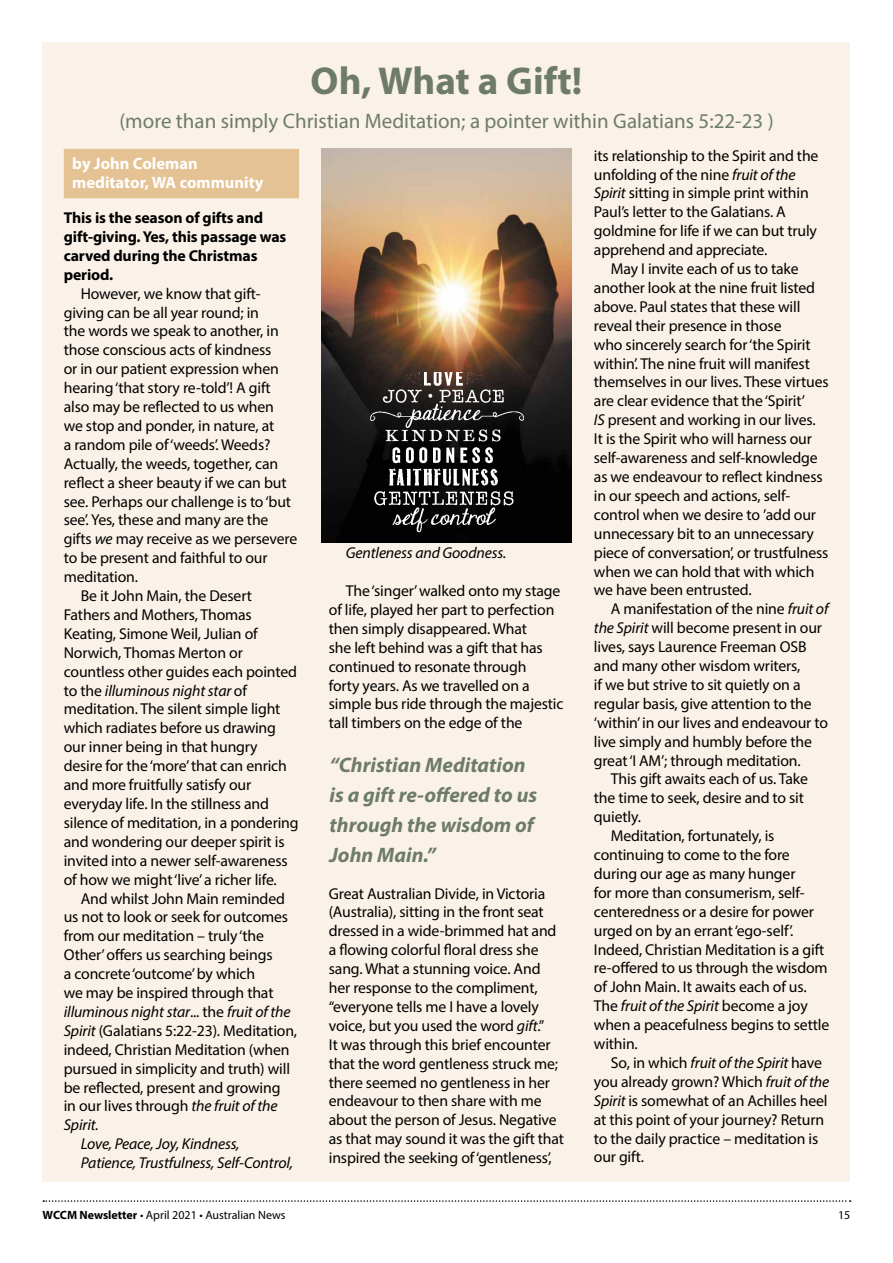
<style>
.page{position:relative;width:893px;height:1263px;background:#fff}
.page>*{position:absolute;margin:0;border:0;box-sizing:border-box;transform-origin:0 0}
.t1{font:700 39px "Myriad Pro";color:#6e7c67}
.t2{font:italic 700 21px/30px "Myriad Pro";color:#6e7c67}
.t3{font:21px "Myriad Pro";color:#6e7c67}
.t4{font:700 16.5px/19.8px "Myriad Pro";color:#fff}
.t5{font:15.75px/18.9px "Myriad Pro";letter-spacing:-.01em;color:#000}
.t6{font:italic 15.75px "Myriad Pro";letter-spacing:-.01em;color:#000}
.t7{font:700 15.75px/18.9px "Myriad Pro";letter-spacing:-.01em;color:#000}
.t8{font:12px "Myriad Pro";color:#000}
.s1{font-style:italic}
.s2{font-style:normal}
.s3{font-weight:700}
</style>
<div class="page">
<svg style="left:43px;top:1200px;width:808px;height:2px"></svg>
<div style="left:43px;top:43px;width:807px;height:1139px;background:#faf2e8"></div>
<div style="left:64px;top:149px;width:235px;height:49px;background:#e5c294"></div>
<img style="left:322px;top:149px;width:249px;height:393px">
<img style="left:350px;top:372px;width:187px;height:166px">
<h1 class="t1" style="left:311px;top:56px;width:273px">Oh, What a Gift!</h1>
<h2 class="t3" style="left:119px;top:108px;width:656px">(more than simply Christian Meditation; a pointer within Galatians 5:22-23 )</h2>
<p class="t4" style="left:72px;top:153px;width:193px">by John Coleman meditator, WA community</p>
<p class="t7" style="left:64px;top:208px;width:224px">This is the season of gifts and gift-giving. Yes, this passage was carved during the Christmas period.</p>
<p class="t5" style="left:81px;top:284px;width:181px">However, we know that gift-</p>
<p class="t5" style="left:64px;top:303px;width:197px">giving can be all year round; in</p>
<p class="t5" style="left:64px;top:321px;width:217px">the words we speak to another, in</p>
<p class="t5" style="left:64px;top:340px;width:209px">those conscious acts of kindness</p>
<p class="t5" style="left:64px;top:359px;width:217px">or in our patient expression when</p>
<p class="t5" style="left:64px;top:378px;width:209px">hearing ‘that story re-told’! A gift</p>
<p class="t5" style="left:64px;top:397px;width:212px">also may be reflected to us when</p>
<p class="t5" style="left:64px;top:416px;width:212px">we stop and ponder, in nature, at</p>
<p class="t5" style="left:64px;top:435px;width:208px">a random pile of ‘weeds’. Weeds?</p>
<p class="t5" style="left:64px;top:454px;width:216px">Actually, the weeds, together, can</p>
<p class="t5" style="left:64px;top:473px;width:224px">reflect a sheer beauty if we can but</p>
<p class="t5" style="left:64px;top:492px;width:229px">see. Perhaps our challenge is to ‘but</p>
<p class="t5" style="left:64px;top:510px;width:206px">see’. Yes, these and many are the</p>
<p class="t5" style="left:64px;top:529px;width:235px">gifts <span class="s1">we</span> may receive as we persevere</p>
<p class="t5" style="left:64px;top:548px;width:205px">to be present and faithful to our</p>
<p class="t5" style="left:64px;top:567px;width:76px">meditation.</p>
<p class="t5" style="left:81px;top:586px;width:173px">Be it John Main, the Desert</p>
<p class="t5" style="left:64px;top:605px;width:190px">Fathers and Mothers, Thomas</p>
<p class="t5" style="left:64px;top:624px;width:196px">Keating, Simone Weil, Julian of</p>
<p class="t5" style="left:64px;top:643px;width:181px">Norwich, Thomas Merton or</p>
<p class="t5" style="left:64px;top:662px;width:235px">countless other guides each pointed</p>
<p class="t6" style="left:64px;top:680px;width:185px"><span class="s2">to the</span> illuminous night star <span class="s2">of</span></p>
<p class="t5" style="left:64px;top:699px;width:218px">meditation. The silent simple light</p>
<p class="t5" style="left:64px;top:718px;width:214px">which radiates before us drawing</p>
<p class="t5" style="left:64px;top:737px;width:195px">our inner being in that hungry</p>
<p class="t5" style="left:64px;top:756px;width:225px">desire for the ‘more’ that can enrich</p>
<p class="t5" style="left:64px;top:775px;width:189px">and more fruitfully satisfy our</p>
<p class="t5" style="left:64px;top:794px;width:207px">everyday life. In the stillness and</p>
<p class="t5" style="left:64px;top:813px;width:236px">silence of meditation, in a pondering</p>
<p class="t5" style="left:64px;top:832px;width:222px">and wondering our deeper spirit is</p>
<p class="t5" style="left:64px;top:851px;width:226px">invited into a newer self-awareness</p>
<p class="t5" style="left:64px;top:870px;width:215px">of how we might ‘live’ a richer life.</p>
<p class="t5" style="left:81px;top:888px;width:206px">And whilst John Main reminded</p>
<p class="t5" style="left:64px;top:907px;width:226px">us not to look or seek for outcomes</p>
<p class="t5" style="left:64px;top:926px;width:202px">from our meditation – truly ‘the</p>
<p class="t5" style="left:64px;top:945px;width:210px">Other’ offers us searching beings</p>
<p class="t5" style="left:64px;top:964px;width:193px">a concrete ‘outcome’ by which</p>
<p class="t5" style="left:64px;top:983px;width:211px">we may be inspired through that</p>
<p class="t6" style="left:64px;top:1002px;width:228px">illuminous night star<span class="s2">... the</span> fruit of the</p>
<p class="t5" style="left:64px;top:1021px;width:235px"><span class="s1">Spirit</span> (Galatians 5:22-23). Meditation,</p>
<p class="t5" style="left:64px;top:1040px;width:227px">indeed, Christian Meditation (when</p>
<p class="t5" style="left:64px;top:1059px;width:228px">pursued in simplicity and truth) will</p>
<p class="t5" style="left:64px;top:1077px;width:218px">be reflected, present and growing</p>
<p class="t5" style="left:64px;top:1096px;width:215px">in our lives through <span class="s1">the fruit of the</span></p>
<p class="t6" style="left:64px;top:1115px;width:37px">Spirit.</p>
<p class="t6" style="left:81px;top:1134px;width:160px">Love, Peace, Joy, Kindness,</p>
<p class="t6" style="left:81px;top:1153px;width:214px">Patience, Trustfulness, Self-Control,</p>
<p class="t6" style="left:346px;top:543px;width:162px">Gentleness and Goodness.</p>
<p class="t5" style="left:329px;top:581px;width:236px;text-indent:17px">The ‘singer’ walked onto my stage of life, played her part to perfection then simply disappeared. What<br>she left behind was a gift that has continued to resonate through<br>forty years. As we travelled on a simple bus ride through the majestic tall timbers on the edge of the</p>
<h2 class="t2" style="left:330px;top:749px;width:209px">“Christian Meditation is a gift re-offered to us through the wisdom of<br>John Main.”</h2>
<p class="t5" style="left:329px;top:883px;width:237px">Great Australian Divide, in Victoria (Australia), sitting in the front seat dressed in a wide-brimmed hat and a flowing colorful floral dress she sang. What a stunning voice. And her response to the compliment, “everyone tells me I have a lovely voice, but you used the word <span class="s1">gift</span>.”<br>It was through this brief encounter that the word gentleness struck me; there seemed no gentleness in her endeavour to then share with me about the person of Jesus. Negative as that may sound it was the gift that inspired the seeking of ‘gentleness’,</p>
<p class="t5" style="left:594px;top:146px;width:226px">its relationship to the Spirit and the unfolding of the nine <span class="s1">fruit of the Spirit</span> sitting in simple print within Paul’s letter to the Galatians. A goldmine for life if we can but truly apprehend and appreciate.</p>
<p class="t5" style="left:594px;top:259px;width:236px;text-indent:17px">May I invite each of us to take another look at the nine fruit listed above. Paul states that these will reveal their presence in those<br>who sincerely search for ‘the Spirit within’. The nine fruit will manifest themselves in our lives. These virtues are clear evidence that the ‘Spirit’<br><span class="s1">IS</span> present and working in our lives.<br>It is the Spirit who will harness our self-awareness and self-knowledge as we endeavour to reflect kindness in our speech and actions, self&shy;control when we desire to ’add our unnecessary bit to an unnecessary piece of conversation’, or trustfulness when we can hold that with which we have been entrusted.</p>
<p class="t5" style="left:594px;top:599px;width:236px;text-indent:17px">A manifestation of the nine <span class="s1">fruit of the Spirit</span> will become present in our lives, says Laurence Freeman OSB and many other wisdom writers,<br>if we but strive to sit quietly on a regular basis, give attention to the ‘within’ in our lives and endeavour to live simply and humbly before the great ‘I AM’; through meditation.</p>
<p class="t5" style="left:611px;top:769px;width:199px">This gift awaits each of us. Take</p>
<p class="t5" style="left:594px;top:788px;width:212px">the time to seek, desire and to sit</p>
<p class="t5" style="left:594px;top:807px;width:49px">quietly.</p>
<p class="t5" style="left:611px;top:826px;width:165px">Meditation, fortunately, is</p>
<p class="t5" style="left:594px;top:845px;width:197px">continuing to come to the fore</p>
<p class="t5" style="left:594px;top:864px;width:203px">during our age as many hunger</p>
<p class="t5" style="left:594px;top:883px;width:212px">for more than consumerism, self-</p>
<p class="t5" style="left:594px;top:902px;width:222px">centeredness or a desire for power</p>
<p class="t5" style="left:594px;top:921px;width:201px">urged on by an errant ‘ego-self’.</p>
<p class="t5" style="left:594px;top:939px;width:232px">Indeed, Christian Meditation is a gift</p>
<p class="t5" style="left:594px;top:958px;width:235px">re-offered to us through the wisdom</p>
<p class="t5" style="left:594px;top:977px;width:214px">of John Main. It awaits each of us.</p>
<p class="t6" style="left:594px;top:996px;width:215px"><span class="s2">The</span> fruit of the Spirit <span class="s2">become a joy</span></p>
<p class="t5" style="left:594px;top:1015px;width:237px">when a peacefulness begins to settle</p>
<p class="t5" style="left:594px;top:1034px;width:45px">within.</p>
<p class="t6" style="left:611px;top:1053px;width:213px"><span class="s2">So, in which</span> fruit of the Spirit <span class="s2">have</span></p>
<p class="t5" style="left:594px;top:1072px;width:237px">you already grown? Which <span class="s1">fruit of the</span></p>
<p class="t5" style="left:594px;top:1091px;width:235px"><span class="s1">Spirit</span> is somewhat of an Achilles heel</p>
<p class="t5" style="left:594px;top:1110px;width:232px">at this point of your journey? Return</p>
<p class="t5" style="left:594px;top:1128px;width:226px">to the daily practice – meditation is</p>
<p class="t5" style="left:594px;top:1147px;width:52px">our gift.</p>
<p class="t8" style="left:43px;top:1207px;width:245px"><span class="s3">WCCM Newsletter</span> • April 2021 • Australian News</p>
<p class="t8" style="left:838px;top:1207px;width:14px">15</p>
</div>
